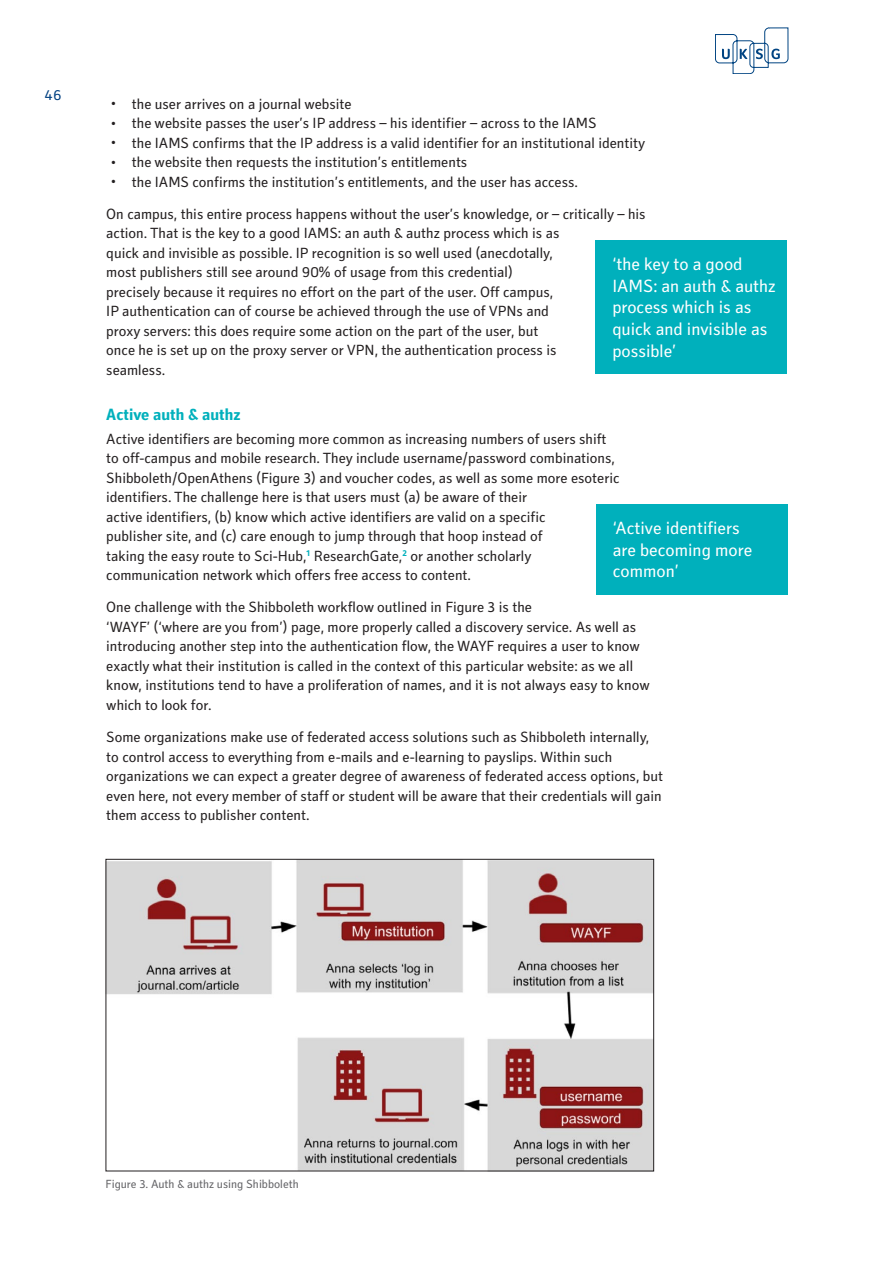
<style>
.page{position:relative;width:893px;height:1263px;background:#fff}
.page>*{position:absolute;margin:0;border:0;box-sizing:border-box;transform-origin:0 0}
.Stand_out_quote{font:18px/21.6px "Secca Std";color:#fff}
.B-Style_Heading{font:700 16.5px "Secca Std";color:#00b0bc}
.Body{font:15px/19.5px "Secca Std";color:#231f20}
.Bulleted_List{font:15px "Secca Std";color:#231f20}
.t1{font:15px "Secca Std";color:#014081}
.t2{font:12px "Secca Std";color:#636366}
.s1{font-size:27px}
</style>
<div class="page">
<svg style="left:715px;top:28px;width:73px;height:46px"></svg>
<div style="left:595px;top:240px;width:192px;height:134px;background:#00b0bc"></div>
<div style="left:596px;top:504px;width:191px;height:90px;background:#00b0bc"></div>
<img style="left:108px;top:861px;width:544px;height:308px">
<div style="left:106px;top:859px;width:548px;height:312px;border:1px solid #231f20"></div>
<p class="t1" style="left:45px;top:87px;width:19px">46</p>
<p class="Bulleted_List" style="left:111px;top:95px;width:243px"><span class="s1">·</span> the user arrives on a journal website</p>
<p class="Bulleted_List" style="left:111px;top:115px;width:487px"><span class="s1">·</span> the website passes the user’s IP address – his identifier – across to the IAMS</p>
<p class="Bulleted_List" style="left:111px;top:134px;width:536px"><span class="s1">·</span> the IAMS confirms that the IP address is a valid identifier for an institutional identity</p>
<p class="Bulleted_List" style="left:111px;top:154px;width:358px"><span class="s1">·</span> the website then requests the institution’s entitlements</p>
<p class="Bulleted_List" style="left:111px;top:173px;width:469px"><span class="s1">·</span> the IAMS confirms the institution’s entitlements, and the user has access.</p>
<p class="Body" style="left:106px;top:205px;width:541px">On campus, this entire process happens without the user’s knowledge, or – critically – his action. That is the key to a good IAMS: an auth &amp; authz process which is as<br>quick and invisible as possible. IP recognition is so well used (anecdotally,<br>most publishers still see around 90% of usage from this credential)<br>precisely because it requires no effort on the part of the user. Off campus,<br>IP authentication can of course be achieved through the use of VPNs and<br>proxy servers: this does require some action on the part of the user, but<br>once he is set up on the proxy server or VPN, the authentication process is<br>seamless.</p>
<p class="B-Style_Heading" style="left:106px;top:405px;width:136px">Active auth &amp; authz</p>
<p class="Body" style="left:106px;top:429px;width:515px">Active identifiers are becoming more common as increasing numbers of users shift to off-campus and mobile research. They include username/password combinations, Shibboleth/OpenAthens (Figure 3) and voucher codes, as well as some more esoteric identifiers. The challenge here is that users must (a) be aware of their<br>active identifiers, (b) know which active identifiers are valid on a specific<br>publisher site, and (c) care enough to jump through that hoop instead of<br>taking the easy route to Sci-Hub,<sup>1</sup> ResearchGate,<sup>2</sup> or another scholarly communication network which offers free access to content.</p>
<p class="Body" style="left:106px;top:598px;width:545px">One challenge with the Shibboleth workflow outlined in Figure 3 is the<br>‘WAYF’ (‘where are you from’) page, more properly called a discovery service. As well as introducing another step into the authentication flow, the WAYF requires a user to know exactly what their institution is called in the context of this particular website: as we all know, institutions tend to have a proliferation of names, and it is not always easy to know which to look for.</p>
<p class="Body" style="left:106px;top:728px;width:558px">Some organizations make use of federated access solutions such as Shibboleth internally, to control access to everything from e-mails and e-learning to payslips. Within such organizations we can expect a greater degree of awareness of federated access options, but even here, not every member of staff or student will be aware that their credentials will gain them access to publisher content.</p>
<p class="Stand_out_quote" style="left:612px;top:254px;width:165px">‘the key to a good<br>IAMS: an auth &amp; authz process which is as quick and invisible as possible’</p>
<p class="Stand_out_quote" style="left:613px;top:518px;width:141px">‘Active identifiers are becoming more common’</p>
<p class="t2" style="left:106px;top:1177px;width:195px">Figure 3. Auth &amp; authz using Shibboleth</p>
</div>
